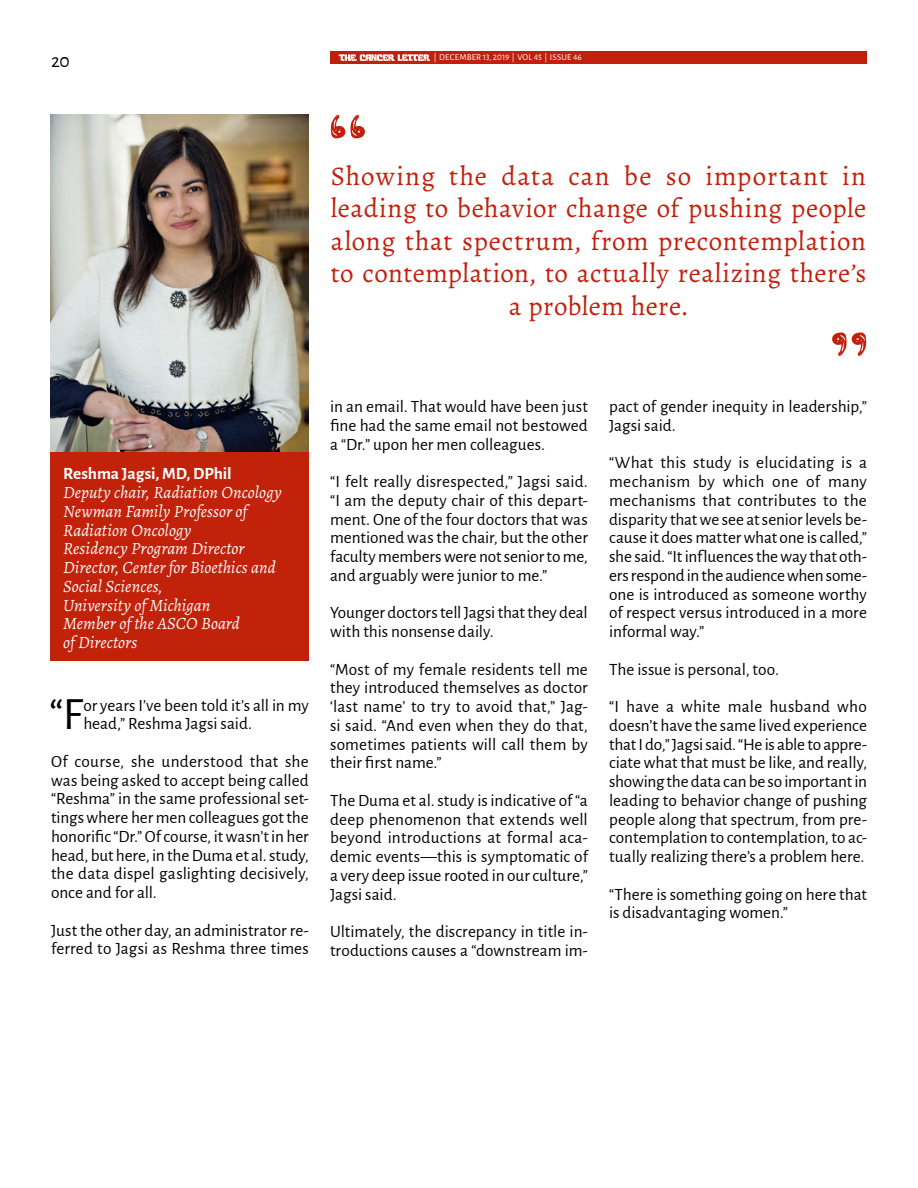
<style>
.page{position:relative;width:918px;height:1188px;background:#fff}
.page>*{position:absolute;margin:0;border:0;box-sizing:border-box;transform-origin:0 0}
.t1{font:46.5px "Alegreya Sans";color:#000}
.Pull_Quote{font:27px/32.4px "Alegreya";letter-spacing:.025em;color:#c2200b;text-align:center}
.t2{font:19.5px "Alegreya Sans";color:#000}
.t3{font:17.25px/18.8px "Alegreya Sans";color:#000;text-align:justify}
.t4{font:italic 17.25px/18.8px "Alegreya";letter-spacing:.005em;color:#fff}
.t5{font:700 17.25px "Alegreya Sans";letter-spacing:-.005em;color:#fff}
.t6{font:9px "Alegreya Sans";letter-spacing:.025em;color:#fff}
</style>
<div class="page">
<div style="left:330px;top:51px;width:537px;height:13px;background:#c2200b"></div>
<svg style="left:339px;top:54px;width:91px;height:7px"></svg>
<img style="left:50px;top:115px;width:259px;height:338px">
<div style="left:50px;top:453px;width:259px;height:208px;background:#c2210a"></div>
<svg style="left:331px;top:115px;width:34px;height:24px"></svg>
<svg style="left:832px;top:332px;width:34px;height:24px"></svg>
<p class="t2" style="left:51px;top:47px;width:20px">20</p>
<p class="t6" style="left:434px;top:51px;width:150px">| DECEMBER 13, 2019 | VOL 45 | ISSUE 46</p>
<p class="Pull_Quote" style="left:331px;top:160px;width:537px">Showing the data can be so important in leading to behavior change of pushing people along that spectrum, from precontemplation to contemplation, to actually realizing there’s a problem here.</p>
<p class="t5" style="left:63px;top:461px;width:170px">Reshma Jagsi, MD, DPhil</p>
<p class="t4" style="left:63px;top:483px;width:220px">Deputy chair, Radiation Oncology</p>
<p class="t4" style="left:63px;top:502px;width:185px">Newman Family Professor of<br>Radiation Oncology</p>
<p class="t4" style="left:63px;top:540px;width:183px">Residency Program Director</p>
<p class="t4" style="left:63px;top:558px;width:214px">Director, Center for Bioethics and<br>Social Sciences,</p>
<p class="t4" style="left:63px;top:596px;width:149px">University of Michigan</p>
<p class="t4" style="left:63px;top:615px;width:178px">Member of the ASCO Board of Directors</p>
<p class="t1" style="left:49px;top:682px;width:35px">“F</p>
<p class="t3" style="left:83px;top:695px;width:227px">or years I’ve been told it’s all in my head,” Reshma Jagsi said.</p>
<p class="t3" style="left:51px;top:751px;width:259px">Of course, she understood that she was being asked to accept being called “Reshma” in the same professional set&shy;tings where her men colleagues got the honorific “Dr.” Of course, it wasn’t in her head, but here, in the Duma et al. study, the data dispel gaslighting decisively, once and for all.</p>
<p class="t3" style="left:51px;top:920px;width:259px">Just the other day, an administrator re&shy;ferred to Jagsi as Reshma three times</p>
<p class="t3" style="left:330px;top:396px;width:259px">in an email. That would have been just fine had the same email not bestowed a “Dr.” upon her men colleagues.</p>
<p class="t3" style="left:330px;top:471px;width:259px">“I felt really disrespected,” Jagsi said. “I am the deputy chair of this depart&shy;ment. One of the four doctors that was mentioned was the chair, but the other faculty members were not senior to me, and arguably were junior to me.”</p>
<p class="t3" style="left:330px;top:603px;width:259px">Younger doctors tell Jagsi that they deal with this nonsense daily.</p>
<p class="t3" style="left:330px;top:659px;width:259px">“Most of my female residents tell me they introduced themselves as doctor ‘last name’ to try to avoid that,” Jag&shy;si said. “And even when they do that, sometimes patients will call them by their first name.”</p>
<p class="t3" style="left:330px;top:790px;width:259px">The Duma et al. study is indicative of “a deep phenomenon that extends well beyond introductions at formal aca&shy;demic events—this is symptomatic of a very deep issue rooted in our culture,” Jagsi said.</p>
<p class="t3" style="left:330px;top:921px;width:259px">Ultimately, the discrepancy in title in&shy;troductions causes a “downstream im-</p>
<p class="t3" style="left:609px;top:396px;width:259px">pact of gender inequity in leadership,”<br>Jagsi said.</p>
<p class="t3" style="left:609px;top:453px;width:259px">“What this study is elucidating is a mechanism by which one of many mechanisms that contributes to the disparity that we see at senior levels be&shy;cause it does matter what one is called,” she said. “It influences the way that oth&shy;ers respond in the audience when some&shy;one is introduced as someone worthy of respect versus introduced in a more informal way.”</p>
<p class="t3" style="left:609px;top:659px;width:171px">The issue is personal, too.</p>
<p class="t3" style="left:609px;top:696px;width:259px">“I have a white male husband who doesn’t have the same lived experience that I do,” Jagsi said. “He is able to appre&shy;ciate what that must be like, and really, showing the data can be so important in leading to behavior change of pushing people along that spectrum, from pre&shy;contemplation to contemplation, to ac&shy;tually realizing there’s a problem here.</p>
<p class="t3" style="left:609px;top:884px;width:259px">“There is something going on here that is disadvantaging women.”</p>
</div>
